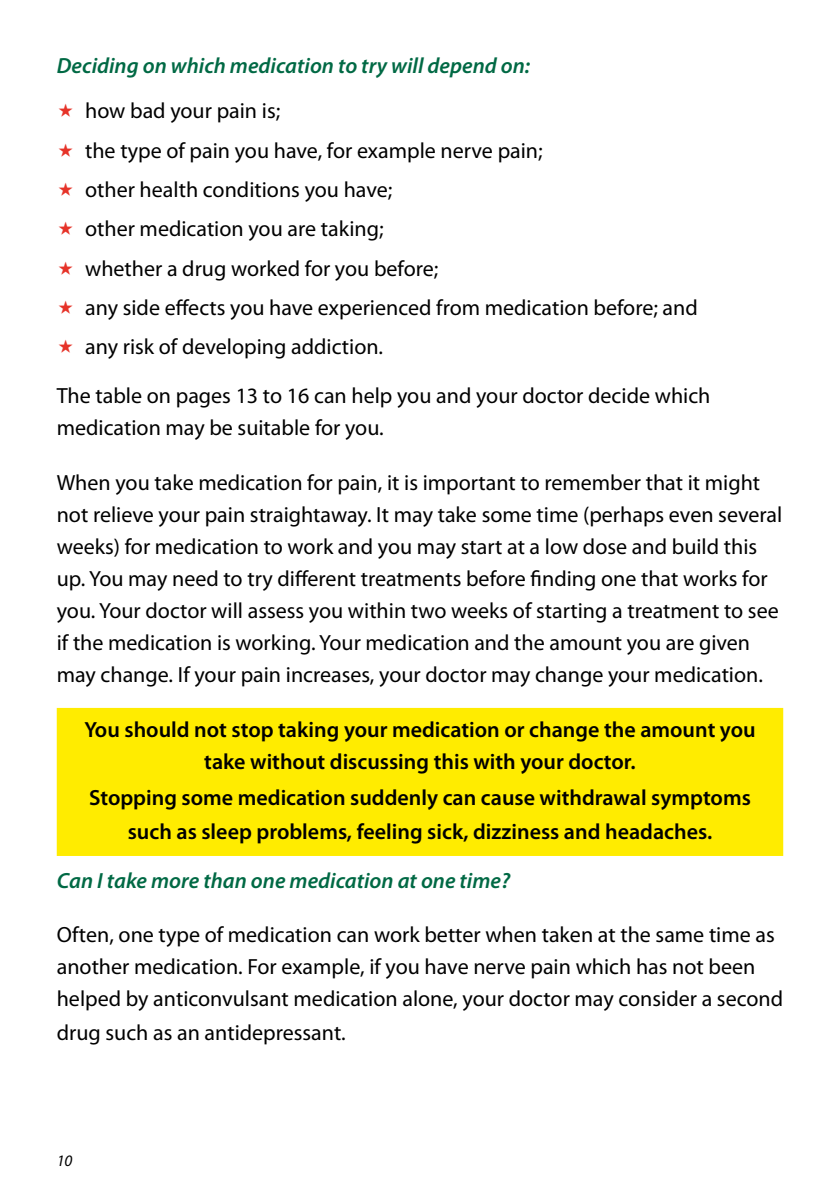
<style>
.page{position:relative;width:840px;height:1191px;background:#fff}
.page>*{position:absolute;margin:0;border:0;box-sizing:border-box;transform-origin:0 0}
.t1{font:22px/32px "Myriad Pro";color:#000}
.t2{font:600 22px/32px "Myriad Pro";color:#000;text-align:center}
.t3{font:italic 600 22px "Myriad Pro";color:#006944}
.t4{font:italic 16px "Myriad Pro";color:#000}
</style>
<div class="page">
<div style="left:57px;top:708px;width:725px;height:148px;background:#ffec00"></div>
<p class="t3" style="left:57px;top:52px;width:474px">Deciding on which medication to try will depend on:</p>
<p class="t1" style="left:85px;top:91px;width:614px;line-height:39.4px">how bad your pain is;<br>the type of pain you have, for example nerve pain;<br>other health conditions you have;<br>other medication you are taking;<br>whether a drug worked for you before;<br>any side effects you have experienced from medication before; and any risk of developing addiction.</p>
<p class="t1" style="left:57px;top:380px;width:654px">The table on pages 13 to 16 can help you and your doctor decide which medication may be suitable for you.</p>
<p class="t1" style="left:57px;top:466px;width:726px">When you take medication for pain, it is important to remember that it might not relieve your pain straightaway. It may take some time (perhaps even several weeks) for medication to work and you may start at a low dose and build this up. You may need to try different treatments before finding one that works for you. Your doctor will assess you within two weeks of starting a treatment to see if the medication is working. Your medication and the amount you are given may change. If your pain increases, your doctor may change your medication.</p>
<p class="t2" style="left:84px;top:713px;width:672px">You should not stop taking your medication or change the amount you take without discussing this with your doctor.</p>
<p class="t2" style="left:89px;top:780px;width:663px;line-height:33.6px">Stopping some medication suddenly can cause withdrawal symptoms such as sleep problems, feeling sick, dizziness and headaches.</p>
<p class="t3" style="left:57px;top:866px;width:454px">Can I take more than one medication at one time?</p>
<p class="t1" style="left:57px;top:918px;width:727px;line-height:32.6px">Often, one type of medication can work better when taken at the same time as another medication. For example, if you have nerve pain which has not been helped by anticonvulsant medication alone, your doctor may consider a second drug such as an antidepressant.</p>
<p class="t4" style="left:57px;top:1151px;width:17px">10</p>
</div>
